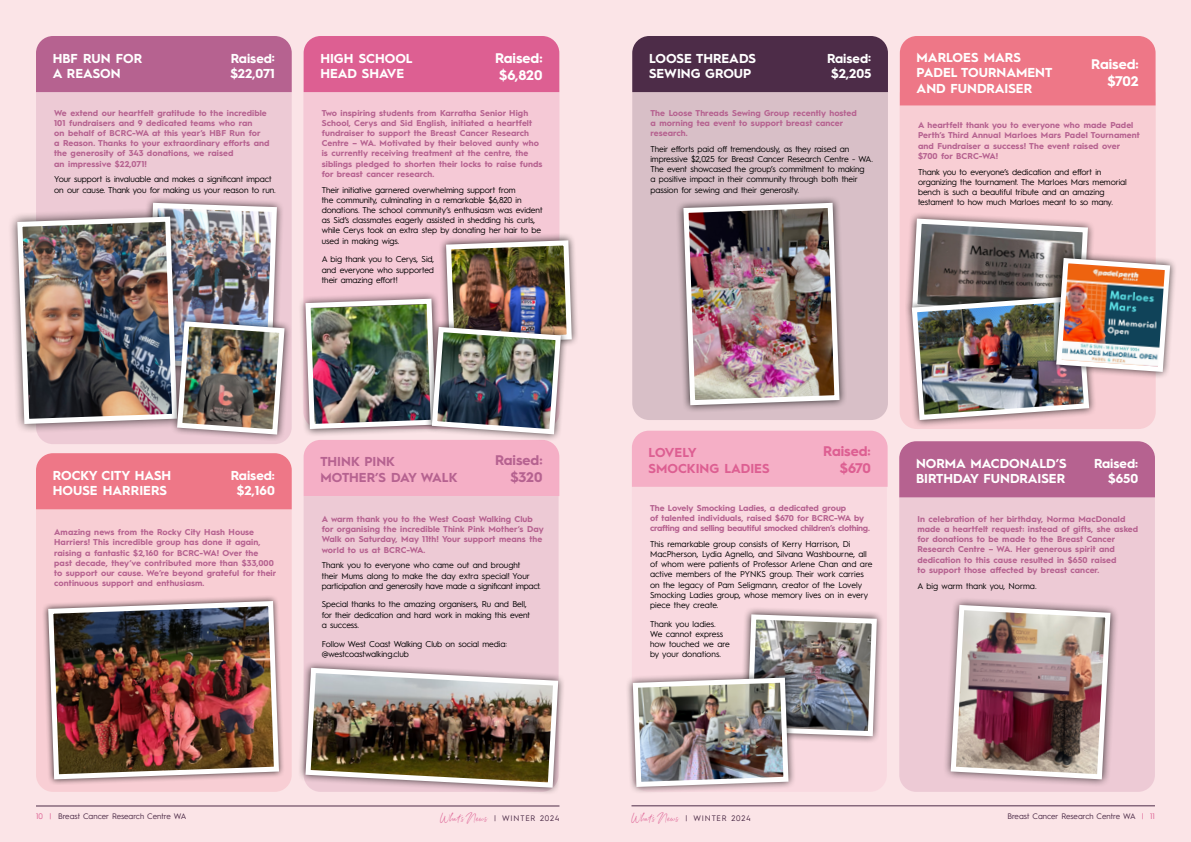
<style>
.page{position:relative;width:1191px;height:842px;background:#fbe4e7}
.page>*{position:absolute;margin:0;border:0;box-sizing:border-box;transform-origin:0 0}
.t1{font:700 14px/16.8px "Hurme Geometric Sans 1";color:#fff}
.t2{font:700 14px/16.8px "Hurme Geometric Sans 1";color:#b66290;text-align:right}
.t3{font:700 14px/16.8px "Hurme Geometric Sans 1";color:#dd5f92;text-align:right}
.t4{font:700 13px/15.6px "Hurme Geometric Sans 1";color:#fff}
.t5{font:700 13px/15.6px "Hurme Geometric Sans 1";color:#b66290}
.t6{font:700 13px/15.6px "Hurme Geometric Sans 1";color:#dd5f92}
.t7{font:700 8.5px/10.2px "Hurme Geometric Sans 1";letter-spacing:.01em;color:#b66290}
.t8{font:8.5px/10.2px "Hurme Geometric Sans 1";letter-spacing:-.01em;color:#000}
.t9{font:700 8.5px/10.2px "Hurme Geometric Sans 1";letter-spacing:-.02em;color:#b66290}
.t10{font:8.5px/10.2px "Hurme Geometric Sans 1";letter-spacing:-.03em;color:#000}
.t11{font:8px "Hurme Geometric Sans 1";color:#4d2c48}
.t12{font:8px "Hurme Geometric Sans 1";letter-spacing:.1em;color:#4d2c48}
.s1{color:#dd5f92}
.s2{font-family:"Belluga";color:#dd5f92}
</style>
<div class="page">
<div style="left:36px;top:92px;width:256px;height:352px;background:#edcad5"></div>
<div style="left:632px;top:92px;width:256px;height:328px;background:#d8bfc7"></div>
<div style="left:36px;top:509px;width:256px;height:283px;background:#f8ced4"></div>
<div style="left:899px;top:497px;width:256px;height:295px;background:#edcad5"></div>
<div style="left:36px;top:36px;width:256px;height:56px;background:#b66290"></div>
<div style="left:632px;top:36px;width:256px;height:56px;background:#4d2c48"></div>
<div style="left:36px;top:453px;width:256px;height:56px;background:#ee7787"></div>
<div style="left:899px;top:441px;width:256px;height:56px;background:#b66290"></div>
<div style="left:140px;top:195px;width:144px;height:182px;background:#000;opacity:.75"></div>
<div style="left:8px;top:207px;width:179px;height:227px;background:#000;opacity:.75"></div>
<div style="left:303px;top:92px;width:256px;height:146px;background:#f5c9d6"></div>
<div style="left:899px;top:92px;width:256px;height:337px;background:#f8ced4"></div>
<div style="left:303px;top:496px;width:255px;height:164px;background:#edcad5"></div>
<div style="left:632px;top:487px;width:254px;height:304px;background:#f9d9e0"></div>
<div style="left:303px;top:36px;width:256px;height:56px;background:#dd5f92"></div>
<div style="left:900px;top:36px;width:255px;height:69px;background:#ee7787"></div>
<div style="left:632px;top:431px;width:255px;height:56px;background:#f5afc6"></div>
<div style="left:297px;top:291px;width:146px;height:146px;background:#000;opacity:.75"></div>
<div style="left:42px;top:595px;width:243px;height:190px;background:#000;opacity:.75"></div>
<img style="left:46px;top:598px;width:235px;height:184px">
<div style="left:298px;top:660px;width:267px;height:135px;background:#000;opacity:.75"></div>
<img style="left:303px;top:665px;width:258px;height:125px">
<div style="left:438px;top:233px;width:141px;height:118px;background:#000;opacity:.75"></div>
<img style="left:303px;top:238px;width:271px;height:258px">
<div style="left:170px;top:314px;width:122px;height:128px;background:#000;opacity:.75"></div>
<img style="left:15px;top:200px;width:272px;height:237px">
<div style="left:675px;top:195px;width:172px;height:218px;background:#000;opacity:.75"></div>
<img style="left:681px;top:200px;width:161px;height:208px">
<div style="left:905px;top:211px;width:190px;height:115px;background:#000;opacity:.75"></div>
<div style="left:904px;top:288px;width:192px;height:140px;background:#000;opacity:.75"></div>
<div style="left:1049px;top:250px;width:128px;height:129px;background:#000;opacity:.75"></div>
<img style="left:909px;top:216px;width:263px;height:207px">
<div style="left:942px;top:597px;width:176px;height:190px;background:#000;opacity:.75"></div>
<img style="left:948px;top:602px;width:165px;height:180px">
<div style="left:739px;top:607px;width:145px;height:137px;background:#000;opacity:.75"></div>
<div style="left:625px;top:670px;width:171px;height:124px;background:#000;opacity:.75"></div>
<img style="left:630px;top:612px;width:249px;height:177px">
<hr style="left:36px;top:806px;width:523px;height:1px;background:#4d2c48">
<hr style="left:631px;top:805px;width:524px;height:1px;background:#4d2c48">
<h2 class="t4" style="left:320px;top:49px;width:94px">HIGH SCHOOL<br>HEAD SHAVE</h2>
<h2 class="t4" style="left:916px;top:49px;width:137px">MARLOES MARS<br>PADEL TOURNAMENT<br>AND FUNDRAISER</h2>
<h2 class="t4" style="left:53px;top:49px;width:91px">HBF RUN FOR<br>A REASON</h2>
<h2 class="t4" style="left:649px;top:49px;width:109px">LOOSE THREADS<br>SEWING GROUP</h2>
<h2 class="t4" style="left:230px;top:49px;width:46px">Raised: $22,071</h2>
<h2 class="t4" style="left:827px;top:49px;width:46px;text-align:center">Raised: $2,205</h2>
<h1 class="t1" style="left:495px;top:49px;width:49px">Raised: $6,820</h1>
<h1 class="t1" style="left:1091px;top:55px;width:49px;text-align:right">Raised: $702</h1>
<p class="t7" style="left:54px;top:107px;width:217px">We extend our heartfelt gratitude to the incredible 101 fundraisers and 9 dedicated teams who ran<br>on behalf of BCRC-WA at this year’s HBF Run for<br>a Reason. Thanks to your extraordinary efforts and the generosity of 343 donations, we raised<br>an impressive $22,071!</p>
<p class="t8" style="left:54px;top:174px;width:223px">Your support is invaluable and makes a significant impact on our cause. Thank you for making us your reason to run.</p>
<p class="t7" style="left:322px;top:107px;width:222px">Two inspiring students from Karratha Senior High School, Cerys and Sid English, initiated a heartfelt fundraiser to support the Breast Cancer Research Centre – WA. Motivated by their beloved aunty who is currently receiving treatment at the centre, the siblings pledged to shorten their locks to raise funds for breast cancer research.</p>
<p class="t8" style="left:322px;top:184px;width:222px">Their initiative garnered overwhelming support from<br>the community, culminating in a remarkable $6,820 in donations. The school community’s enthusiasm was evident as Sid’s classmates eagerly assisted in shedding his curls, while Cerys took an extra step by donating her hair to be used in making wigs.</p>
<p class="t8" style="left:322px;top:254px;width:114px;text-align:justify">A big thank you to Cerys, Sid, and everyone who supported their amazing effort!</p>
<p class="t7" style="left:650px;top:107px;width:208px">The Loose Threads Sewing Group recently hosted a morning tea event to support breast cancer research.</p>
<p class="t8" style="left:650px;top:143px;width:224px">Their efforts paid off tremendously, as they raised an impressive $2,025 for Breast Cancer Research Centre - WA.<br>The event showcased the group’s commitment to making<br>a positive impact in their community through both their passion for sewing and their generosity.</p>
<p class="t7" style="left:918px;top:120px;width:223px">A heartfelt thank you to everyone who made Padel Perth’s Third Annual Marloes Mars Padel Tournament and Fundraiser a success! The event raised over $700 for BCRC-WA!</p>
<p class="t8" style="left:918px;top:166px;width:210px">Thank you to everyone’s dedication and effort in organizing the tournament. The Marloes Mars memorial bench is such a beautiful tribute and an amazing testament to how much Marloes meant to so many.</p>
<h1 class="t2" style="left:495px;top:451px;width:49px">Raised: $320</h1>
<h1 class="t3" style="left:823px;top:442px;width:49px">Raised: $670</h1>
<h2 class="t5" style="left:320px;top:453px;width:139px">THINK PINK<br>MOTHER’S DAY WALK</h2>
<h2 class="t6" style="left:648px;top:444px;width:122px">LOVELY<br>SMOCKING LADIES</h2>
<h2 class="t4" style="left:53px;top:467px;width:120px">ROCKY CITY HASH<br>HOUSE HARRIERS</h2>
<h2 class="t4" style="left:916px;top:455px;width:152px">NORMA MACDONALD’S<br>BIRTHDAY FUNDRAISER</h2>
<h2 class="t4" style="left:231px;top:467px;width:46px;text-align:center">Raised: $2,160</h2>
<h2 class="t4" style="left:1094px;top:455px;width:46px;text-align:right">Raised: $650</h2>
<p class="t7" style="left:54px;top:526px;width:224px">Amazing news from the Rocky City Hash House Harriers! This incredible group has done it again, raising a fantastic $2,160 for BCRC-WA! Over the past decade, they’ve contributed more than $33,000 to support our cause. We’re beyond grateful for their continuous support and enthusiasm.</p>
<p class="t7" style="left:322px;top:513px;width:224px">A warm thank you to the West Coast Walking Club for organising the incredible Think Pink Mother’s Day Walk on Saturday, May 11th! Your support means the world to us at BCRC-WA.</p>
<p class="t10" style="left:322px;top:560px;width:220px">Thank you to everyone who came out and brought<br>their Mums along to make the day extra special! Your participation and generosity have made a significant impact.</p>
<p class="t8" style="left:322px;top:599px;width:210px">Special thanks to the amazing organisers, Ru and Bell, for their dedication and hard work in making this event a success.</p>
<p class="t8" style="left:322px;top:638px;width:187px">Follow West Coast Walking Club on social media: @westcoastwalking.club</p>
<p class="t9" style="left:650px;top:502px;width:221px">The Lovely Smocking Ladies, a dedicated group<br>of talented individuals, raised $670 for BCRC-WA by crafting and selling beautiful smocked children’s clothing.</p>
<p class="t8" style="left:650px;top:538px;width:224px">This remarkable group consists of Kerry Harrison, Di MacPherson, Lydia Agnello, and Silvana Washbourne, all of whom were patients of Professor Arlene Chan and are active members of the PYNKS group. Their work carries on the legacy of Pam Seligmann, creator of the Lovely Smocking Ladies group, whose memory lives on in every piece they create.</p>
<p class="t8" style="left:650px;top:618px;width:81px">Thank you ladies.<br>We cannot express how touched we are by your donations.</p>
<p class="t7" style="left:917px;top:513px;width:222px">In celebration of her birthday, Norma MacDonald made a heartfelt request: instead of gifts, she asked for donations to be made to the Breast Cancer Research Centre – WA. Her generous spirit and dedication to this cause resulted in $650 raised<br>to support those affected by breast cancer.</p>
<p class="t8" style="left:917px;top:580px;width:121px">A big warm thank you, Norma.</p>
<p class="t11" style="left:36px;top:811px;width:152px"><span class="s1">10 |</span> Breast Cancer Research Centre WA</p>
<p class="t12" style="left:440px;top:812px;width:121px"><span class="s2">What’s News</span> | WINTER 2024</p>
<p class="t12" style="left:631px;top:812px;width:121px"><span class="s2">What’s News</span> | WINTER 2024</p>
<p class="t11" style="left:1007px;top:811px;width:149px">Breast Cancer Research Centre WA <span class="s1">| 11</span></p>
</div>
